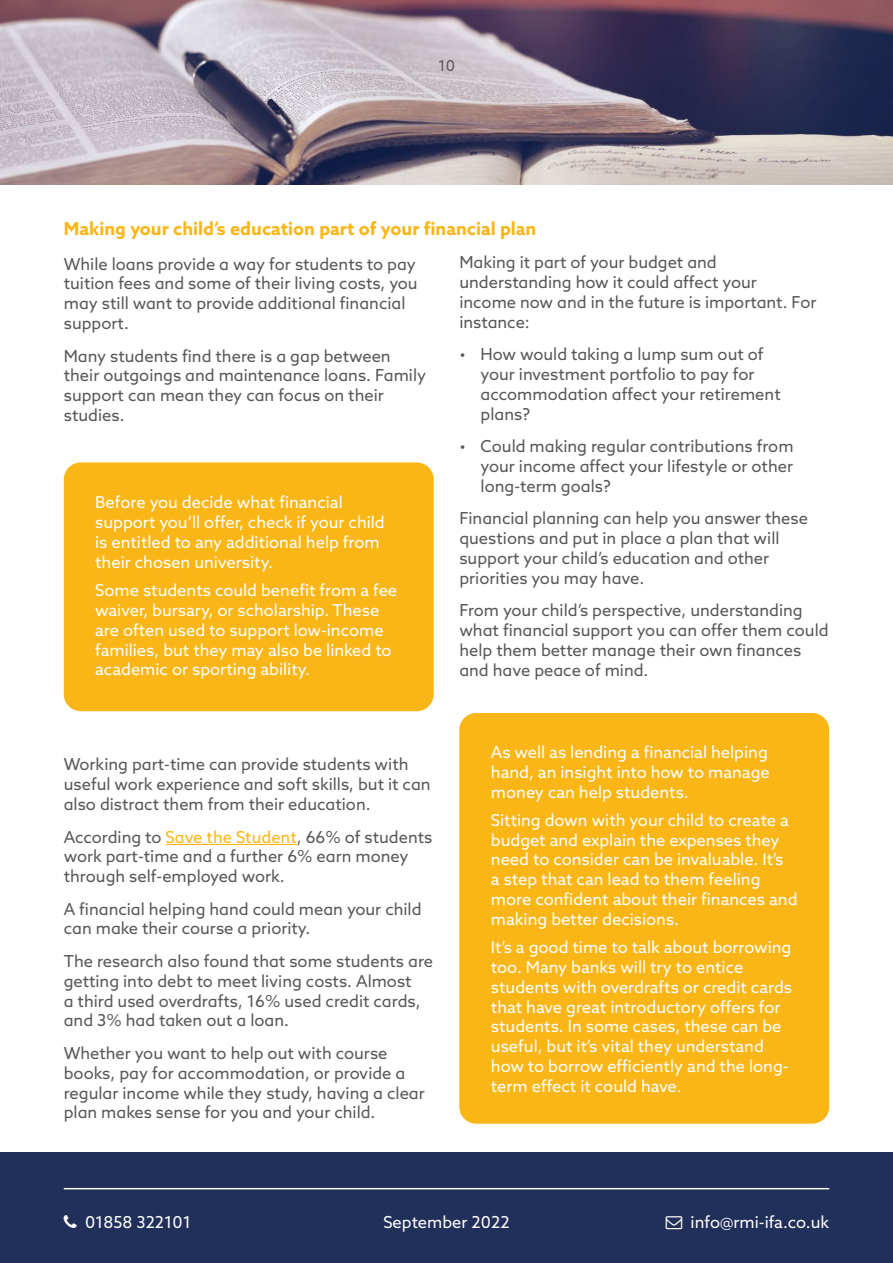
<style>
.page{position:relative;width:893px;height:1263px;background:#fff}
.page>*{position:absolute;margin:0;border:0;box-sizing:border-box;transform-origin:0 0}
.t1{font:700 18px "Azo Sans";color:#fab616}
.t2{font:16.5px/19.8px "Azo Sans";color:#575756}
.t3{font:16.5px/19.8px "Azo Sans";color:#fff}
.t4{font:15px "Azo Sans";color:#575756}
.s1{color:#fab616}
</style>
<div class="page">
<img style="left:0;top:0;width:893px;height:185px">
<hr style="left:166px;top:844px;width:131px;height:1px;background:#fab616">
<div style="left:64px;top:462px;width:370px;height:249px;background:#fab616;border-radius:17px"></div>
<div style="left:459px;top:713px;width:370px;height:411px;background:#fab616;border-radius:17px"></div>
<div style="left:0;top:1152px;width:893px;height:111px;background:#21305a"></div>
<hr style="left:64px;top:1188px;width:765px;height:1px;background:#fff">
<p class="t4" style="left:438px;top:56px;width:18px">10</p>
<p class="t1" style="left:64px;top:217px;width:474px">Making your child’s education part of your financial plan</p>
<p class="t2" style="left:64px;top:254px;width:355px">While loans provide a way for students to pay tuition fees and some of their living costs, you may still want to provide additional financial support.</p>
<p class="t2" style="left:64px;top:345px;width:364px">Many students find there is a gap between their outgoings and maintenance loans. Family support can mean they can focus on their studies.</p>
<p class="t2" style="left:459px;top:252px;width:359px">Making it part of your budget and understanding how it could affect your income now and in the future is important. For instance:</p>
<p class="t2" style="left:481px;top:344px;width:302px;text-indent:-21px">• How would taking a lump sum out of your investment portfolio to pay for accommodation affect your retirement plans?</p>
<p class="t2" style="left:481px;top:436px;width:314px;text-align:justify;text-indent:-21px">• Could making regular contributions from your income affect your lifestyle or other long-term goals?</p>
<p class="t2" style="left:459px;top:508px;width:350px">Financial planning can help you answer these questions and put in place a plan that will support your child’s education and other priorities you may have.</p>
<p class="t2" style="left:459px;top:600px;width:371px">From your child’s perspective, understanding what financial support you can offer them could help them better manage their own finances and have peace of mind.</p>
<p class="t3" style="left:95px;top:492px;width:291px">Before you decide what financial support you’ll offer, check if your child is entitled to any additional help from their chosen university.</p>
<p class="t3" style="left:95px;top:580px;width:304px">Some students could benefit from a fee waiver, bursary, or scholarship. These are often used to support low-income families, but they may also be linked to academic or sporting ability.</p>
<p class="t2" style="left:64px;top:754px;width:368px">Working part-time can provide students with useful work experience and soft skills, but it can also distract them from their education.</p>
<p class="t2" style="left:64px;top:826px;width:370px">According to <span class="s1">Save the Student</span>, 66% of students work part-time and a further 6% earn money through self-employed work.</p>
<p class="t2" style="left:64px;top:899px;width:359px">A financial helping hand could mean your child can make their course a priority.</p>
<p class="t2" style="left:64px;top:951px;width:371px">The research also found that some students are getting into debt to meet living costs. Almost<br>a third used overdrafts, 16% used credit cards, and 3% had taken out a loan.</p>
<p class="t2" style="left:64px;top:1043px;width:363px">Whether you want to help out with course books, pay for accommodation, or provide a regular income while they study, having a clear plan makes sense for you and your child.</p>
<p class="t3" style="left:491px;top:742px;width:280px">As well as lending a financial helping hand, an insight into how to manage money can help students.</p>
<p class="t3" style="left:491px;top:810px;width:308px">Sitting down with your child to create a budget and explain the expenses they need to consider can be invaluable. It’s<br>a step that can lead to them feeling more confident about their finances and making better decisions.</p>
<p class="t3" style="left:491px;top:937px;width:303px">It’s a good time to talk about borrowing too. Many banks will try to entice students with overdrafts or credit cards that have great introductory offers for students. In some cases, these can be useful, but it’s vital they understand how to borrow efficiently and the long&shy;term effect it could have.</p>
<p class="t3" style="left:85px;top:1212px;width:108px">01858 322101</p>
<p class="t3" style="left:383px;top:1212px;width:128px">September 2022</p>
<p class="t3" style="left:691px;top:1212px;width:140px">info@rmi-ifa.co.uk</p>
</div>
